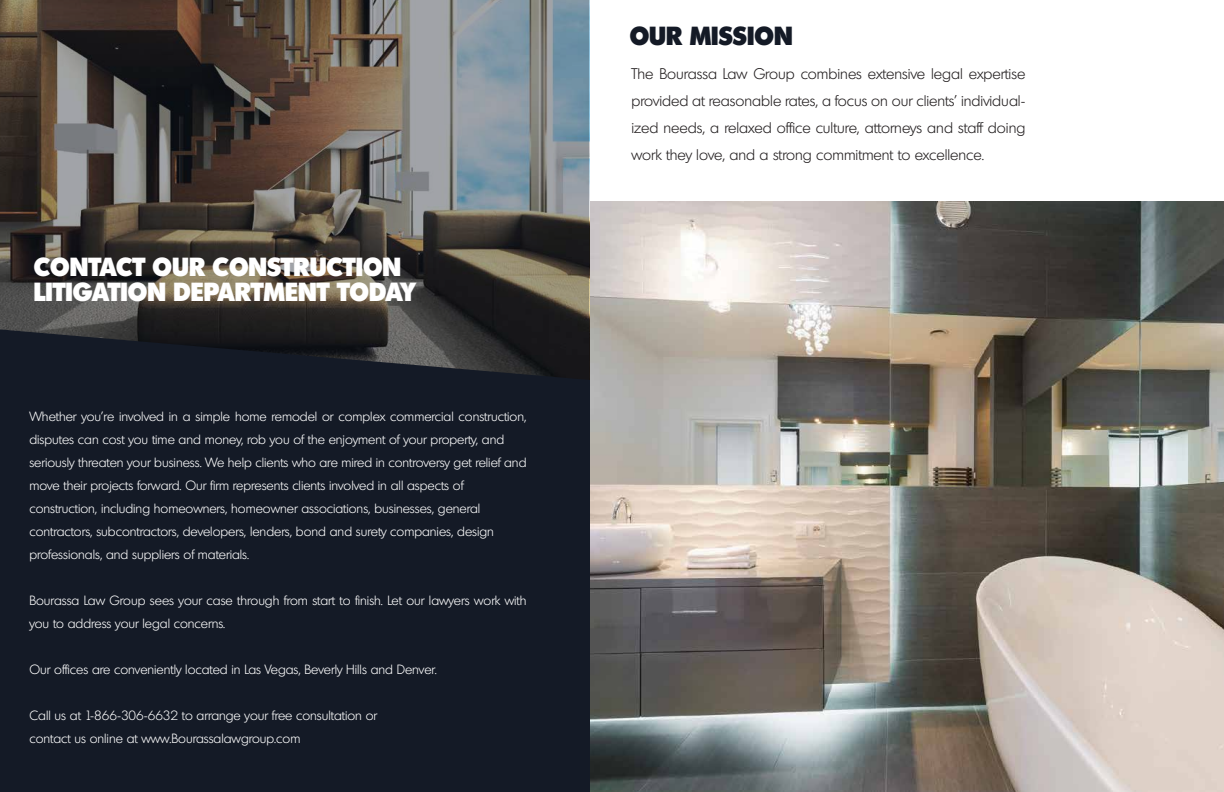
<style>
.page{position:relative;width:1224px;height:792px;background:#fff}
.page>*{position:absolute;margin:0;border:0;box-sizing:border-box;transform-origin:0 0}
.t1{font:800 25.4px/25px "Montreal";color:#fff}
.t2{font:800 25.4px "Montreal";color:#141a26}
.t3{font:300 15px/27px "Montreal";color:#231f20;text-align:justify}
.t4{font:300 13px/23px "Montreal";color:#fff}
</style>
<div class="page">
<img style="left:590px;top:202px;width:634px;height:590px">
<div style="left:0;top:0;width:590px;height:792px;background:#141a26"></div>
<svg style="left:0;top:0;width:589px;height:380px"></svg>
<h1 class="t1" style="left:34px;top:253px;width:383px">CONTACT OUR CONSTRUCTION<br>LITIGATION DEPARTMENT TODAY</h1>
<p class="t4" style="left:29px;top:404px;width:499px">Whether you’re involved in a simple home remodel or complex commercial construction, disputes can cost you time and money, rob you of the enjoyment of your property, and seriously threaten your business. We help clients who are mired in controversy get relief and move their projects forward. Our firm represents clients involved in all aspects of construction, including homeowners, homeowner associations, businesses, general contractors, subcontractors, developers, lenders, bond and surety companies, design professionals, and suppliers of materials.</p>
<p class="t4" style="left:29px;top:588px;width:499px">Bourassa Law Group sees your case through from start to finish. Let our lawyers work with you to address your legal concerns.</p>
<p class="t4" style="left:29px;top:657px;width:409px">Our offices are conveniently located in Las Vegas, Beverly Hills and Denver.</p>
<p class="t4" style="left:29px;top:703px;width:349px">Call us at 1-866-306-6632 to arrange your free consultation or contact us online at www.Bourassalawgroup.com</p>
<h1 class="t2" style="left:630px;top:19px;width:164px">OUR MISSION</h1>
<p class="t3" style="left:631px;top:60px;width:395px">The Bourassa Law Group combines extensive legal expertise provided at reasonable rates, a focus on our clients’ individual&shy;ized needs, a relaxed office culture, attorneys and staff doing work they love, and a strong commitment to excellence.</p>
</div>
